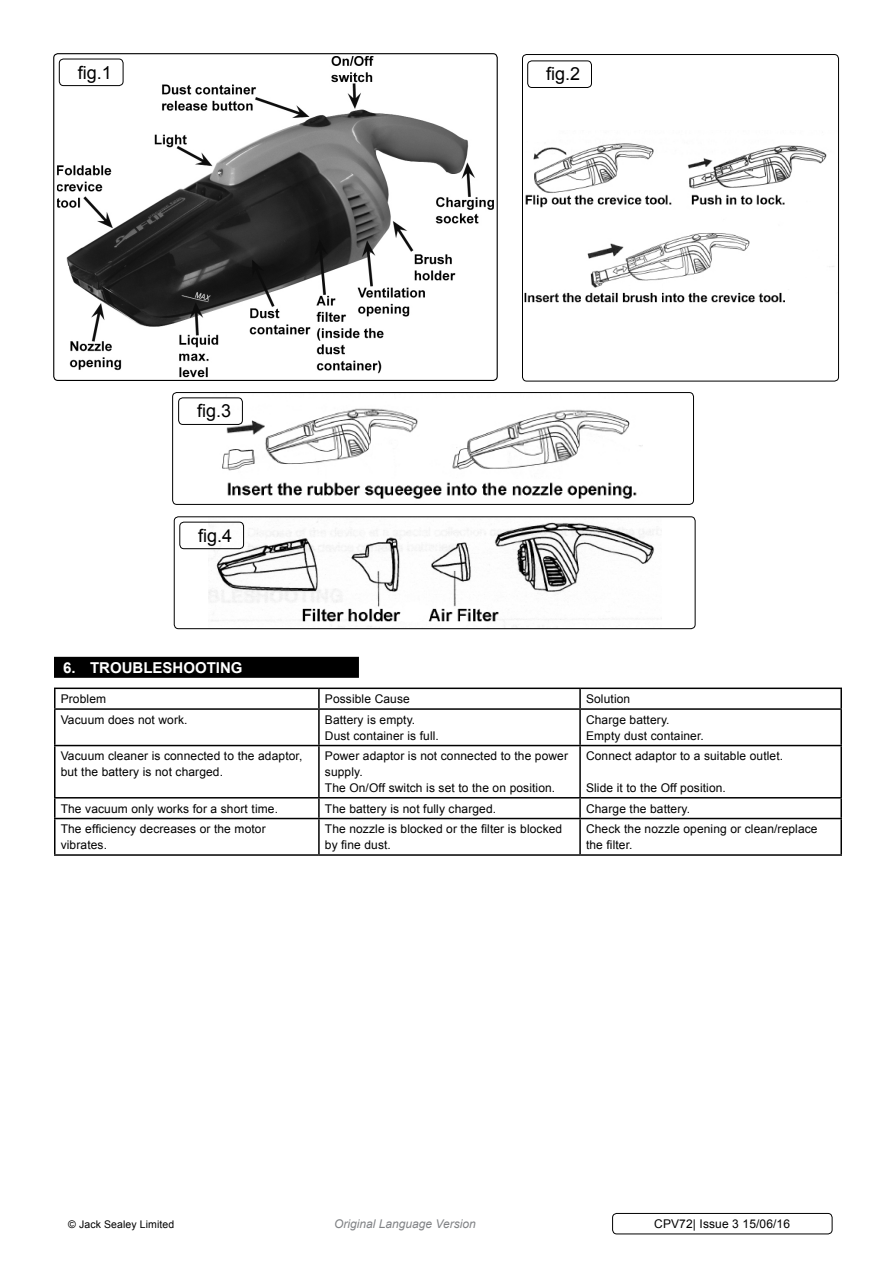
<style>
.page{position:relative;width:893px;height:1263px;background:#fff}
.page>*{position:absolute;margin:0;border:0;box-sizing:border-box;transform-origin:0 0}
.t1{font:18px "Arial";color:#000}
.t2{font:700 15px "Arial";color:#fff}
.t3{font:12px/15.8px "Arial";letter-spacing:.01em;color:#000}
.t4{font:italic 12px "Arial";color:#808285}
.t5{font:10.5px "Arial";letter-spacing:.01em;color:#000}
</style>
<div class="page">
<div style="left:54px;top:657px;width:305px;height:21px;background:#000"></div>
<hr style="left:54px;top:687px;width:265px;height:2px;background:#000">
<svg style="left:54px;top:689px;width:2px;height:19px"></svg>
<hr style="left:319px;top:687px;width:261px;height:2px;background:#000">
<svg style="left:318px;top:689px;width:2px;height:19px"></svg>
<hr style="left:580px;top:687px;width:262px;height:2px;background:#000">
<svg style="left:579px;top:689px;width:2px;height:19px"></svg>
<svg style="left:840px;top:689px;width:2px;height:19px"></svg>
<hr style="left:54px;top:708px;width:265px;height:2px;background:#000">
<hr style="left:54px;top:710px;width:2px;height:35px;background:#000">
<hr style="left:319px;top:708px;width:261px;height:2px;background:#000">
<hr style="left:318px;top:710px;width:2px;height:35px;background:#000">
<hr style="left:580px;top:708px;width:262px;height:2px;background:#000">
<hr style="left:579px;top:710px;width:2px;height:35px;background:#000">
<hr style="left:840px;top:710px;width:2px;height:35px;background:#000">
<hr style="left:54px;top:745px;width:265px;height:1px;background:#000">
<hr style="left:54px;top:746px;width:2px;height:51px;background:#000">
<hr style="left:319px;top:745px;width:261px;height:1px;background:#000">
<hr style="left:318px;top:746px;width:2px;height:51px;background:#000">
<hr style="left:580px;top:745px;width:262px;height:1px;background:#000">
<hr style="left:579px;top:746px;width:2px;height:51px;background:#000">
<hr style="left:840px;top:746px;width:2px;height:51px;background:#000">
<hr style="left:54px;top:797px;width:265px;height:1px;background:#000">
<hr style="left:54px;top:798px;width:2px;height:20px;background:#000">
<hr style="left:319px;top:797px;width:261px;height:1px;background:#000">
<hr style="left:318px;top:798px;width:2px;height:20px;background:#000">
<hr style="left:580px;top:797px;width:262px;height:1px;background:#000">
<hr style="left:579px;top:798px;width:2px;height:20px;background:#000">
<hr style="left:840px;top:798px;width:2px;height:20px;background:#000">
<hr style="left:54px;top:818px;width:265px;height:1px;background:#000">
<hr style="left:54px;top:819px;width:2px;height:35px;background:#000">
<hr style="left:319px;top:818px;width:261px;height:1px;background:#000">
<hr style="left:318px;top:819px;width:2px;height:35px;background:#000">
<hr style="left:580px;top:818px;width:262px;height:1px;background:#000">
<hr style="left:579px;top:819px;width:2px;height:35px;background:#000">
<hr style="left:840px;top:819px;width:2px;height:35px;background:#000">
<hr style="left:54px;top:854px;width:265px;height:2px;background:#000">
<hr style="left:319px;top:854px;width:261px;height:2px;background:#000">
<hr style="left:580px;top:854px;width:262px;height:2px;background:#000">
<div style="left:612px;top:1213px;width:220px;height:21px;border:1px solid #000;border-radius:4px"></div>
<img style="left:57px;top:56px;width:437px;height:322px">
<div style="left:53px;top:53px;width:445px;height:328px;border:1px solid #000;border-radius:4px"></div>
<div style="left:59px;top:59px;width:64px;height:27px;border:1px solid #000;border-radius:4px"></div>
<img style="left:524px;top:143px;width:310px;height:160px">
<div style="left:522px;top:54px;width:317px;height:327px;border:1px solid #000;border-radius:4px"></div>
<div style="left:527px;top:61px;width:65px;height:27px;border:1px solid #000;border-radius:4px"></div>
<img style="left:222px;top:399px;width:421px;height:100px">
<div style="left:172px;top:392px;width:522px;height:113px;border:1px solid #000;border-radius:4px"></div>
<img style="left:208px;top:521px;width:450px;height:106px">
<div style="left:174px;top:516px;width:521px;height:113px;border:1px solid #000;border-radius:4px"></div>
<div style="left:178px;top:397px;width:65px;height:28px;border:1px solid #000;border-radius:4px"></div>
<div style="left:179px;top:522px;width:65px;height:27px;border:1px solid #000;border-radius:4px"></div>
<h1 class="t1" style="left:78px;top:60px;width:36px">fig.1</h1>
<h1 class="t1" style="left:546px;top:62px;width:36px">fig.2</h1>
<h1 class="t1" style="left:197px;top:399px;width:36px">fig.3</h1>
<h1 class="t1" style="left:198px;top:523px;width:36px">fig.4</h1>
<p class="t2" style="left:63px;top:657px;width:178px">6. TROUBLESHOOTING</p>
<p class="t3" style="left:61px;top:691px;width:47px">Problem</p>
<p class="t3" style="left:325px;top:691px;width:86px">Possible Cause</p>
<p class="t3" style="left:586px;top:691px;width:46px">Solution</p>
<p class="t3" style="left:61px;top:712px;width:128px">Vacuum does not work.</p>
<p class="t3" style="left:325px;top:712px;width:116px">Battery is empty.<br>Dust container is full.</p>
<p class="t3" style="left:586px;top:712px;width:119px">Charge battery.<br>Empty dust container.</p>
<p class="t3" style="left:61px;top:748px;width:243px">Vacuum cleaner is connected to the adaptor, but the battery is not charged.</p>
<p class="t3" style="left:325px;top:748px;width:245px">Power adaptor is not connected to the power supply.<br>The On/Off switch is set to the on position.</p>
<p class="t3" style="left:586px;top:748px;width:199px">Connect adaptor to a suitable outlet.</p>
<p class="t3" style="left:586px;top:780px;width:141px">Slide it to the Off position.</p>
<p class="t3" style="left:61px;top:800px;width:219px">The vacuum only works for a short time.</p>
<p class="t3" style="left:325px;top:800px;width:173px">The battery is not fully charged.</p>
<p class="t3" style="left:586px;top:800px;width:105px">Charge the battery.</p>
<p class="t3" style="left:61px;top:821px;width:206px">The efficiency decreases or the motor vibrates.</p>
<p class="t3" style="left:325px;top:821px;width:239px">The nozzle is blocked or the filter is blocked by fine dust.</p>
<p class="t3" style="left:586px;top:821px;width:233px">Check the nozzle opening or clean/replace the filter.</p>
<p class="t5" style="left:68px;top:1217px;width:108px">© Jack Sealey Limited</p>
<p class="t4" style="left:334px;top:1216px;width:143px">Original Language Version</p>
<p class="t3" style="left:654px;top:1216px;width:137px">CPV72| Issue 3 15/06/16</p>
</div>
